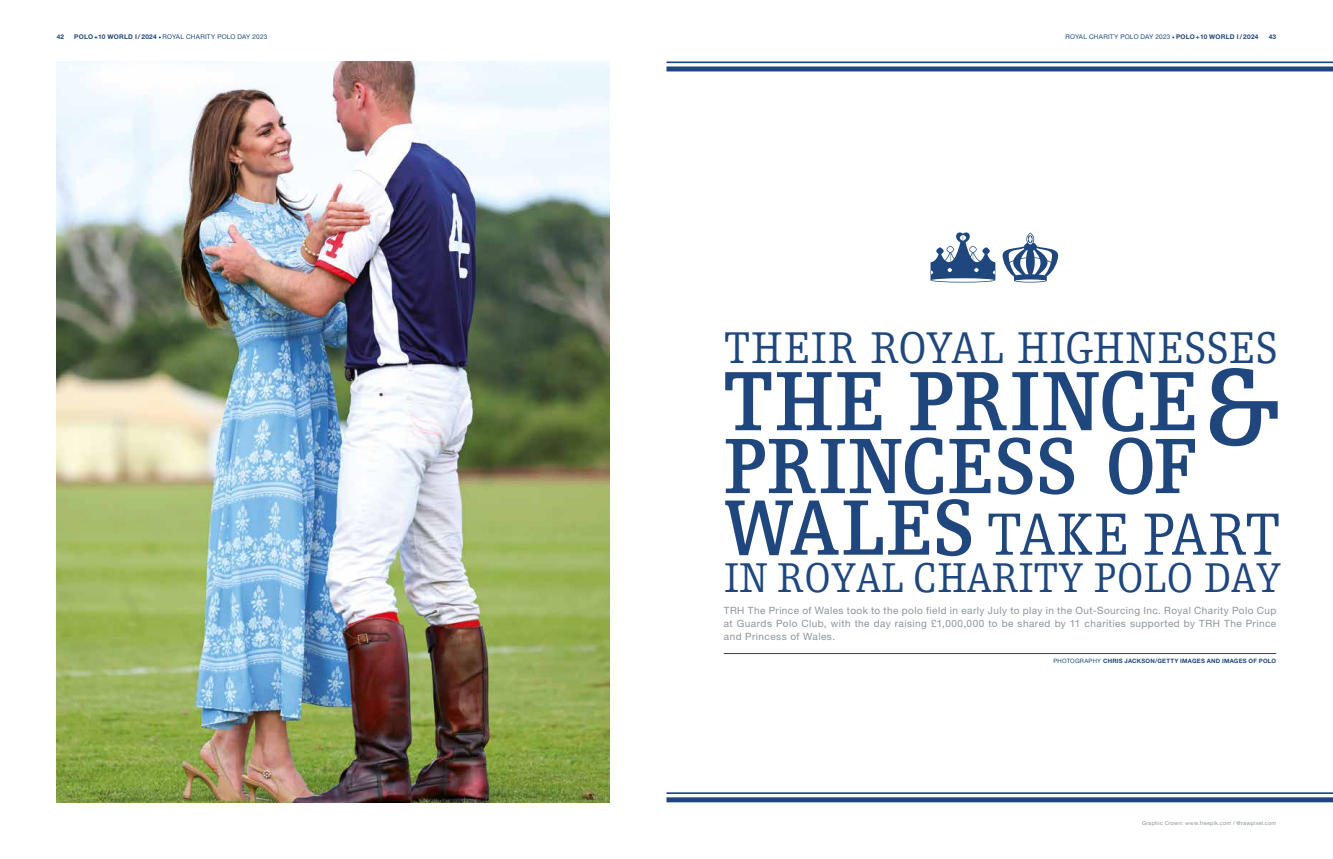
<style>
.page{position:relative;width:1333px;height:859px;background:#fff}
.page>*{position:absolute;margin:0;border:0;box-sizing:border-box;transform-origin:0 0}
.t1{font:700 114px "Egyptienne FLT Std";color:#1f477d;scale:.85 1}
.t2{font:700 89px "Egyptienne FLT Std";letter-spacing:.02em;color:#1f477d;scale:.85 1}
.t3{font:700 83px/61.6px "Egyptienne FLT Std";letter-spacing:-.005em;color:#1f477d;scale:.85 1}
.t4{font:63px "Egyptienne FLT Std";letter-spacing:-.01em;color:#1f477d;scale:.85 1}
.t5{font:47px "Egyptienne FLT Std";letter-spacing:.005em;color:#1f477d;scale:.85 1}
.t6{font:44px "Egyptienne FLT Std";color:#1f477d;scale:.85 1}
.t7{font:10px/13px "Helvetica Neue LT Pro";letter-spacing:.045em;color:#8a959c;text-align:justify}
.t8{font:6.5px "Helvetica Neue LT Pro";letter-spacing:.03em;color:#1f477d}
.t9{font:700 6px "Helvetica Neue LT Pro";letter-spacing:.04em;color:#1f477d}
.t10{font:5.5px "Helvetica Neue LT Pro";letter-spacing:.045em;color:#8a959c}
.s1{font-weight:700}
.s2{font-weight:400}
</style>
<div class="page">
<hr style="left:723px;top:653px;width:553px;height:1px;background:#1f477d">
<img style="left:57px;top:62px;width:552px;height:740px">
<svg style="left:1002px;top:233px;width:56px;height:50px"></svg>
<svg style="left:930px;top:232px;width:65px;height:51px"></svg>
<hr style="left:666px;top:61px;width:666px;height:2px;background:#1f477d">
<div style="left:666px;top:66px;width:666px;height:5px;background:#1f477d"></div>
<hr style="left:666px;top:792px;width:666px;height:2px;background:#1f477d">
<div style="left:666px;top:797px;width:666px;height:5px;background:#1f477d"></div>
<p class="t8" style="left:57px;top:33px;width:212px"><span class="s1">42 POLO+10 WORLD I/ 2024</span> ROYAL CHARITY POLO DAY 2023</p>
<p class="t8" style="left:1065px;top:33px;width:212px">ROYAL CHARITY POLO DAY 2023 <span class="s1">POLO+10 WORLD I/ 2024 43</span></p>
<h3 class="t5" style="left:723px;top:322px;width:653px">THEIR ROYAL HIGHNESSES</h3>
<h1 class="t1" style="left:1204px;top:344px;width:90px">&amp;</h1>
<h2 class="t2" style="left:723px;top:352px;width:561px">THE PRINCE</h2>
<h3 class="t3" style="left:723px;top:436px;width:558px">PRINCESS OF<br>WALES</h3>
<h3 class="t4" style="left:986px;top:500px;width:347px">TAKE PART</h3>
<h3 class="t6" style="left:724px;top:554px;width:656px">IN ROYAL CHARITY POLO DAY</h3>
<p class="t7" style="left:723px;top:604px;width:554px">TRH The Prince of Wales took to the polo field in early July to play in the Out-Sourcing Inc. Royal Charity Polo Cup at Guards Polo Club, with the day raising £1,000,000 to be shared by 11 charities supported by TRH The Prince and Princess of Wales.</p>
<p class="t9" style="left:1053px;top:657px;width:224px"><span class="s2">PHOTOGRAPHY</span> CHRIS JACKSON/GETTY IMAGES AND IMAGES OF POLO</p>
<p class="t10" style="left:1141px;top:819px;width:136px">Graphic Crown: www.freepik.com / @rawpixel.com</p>
</div>
